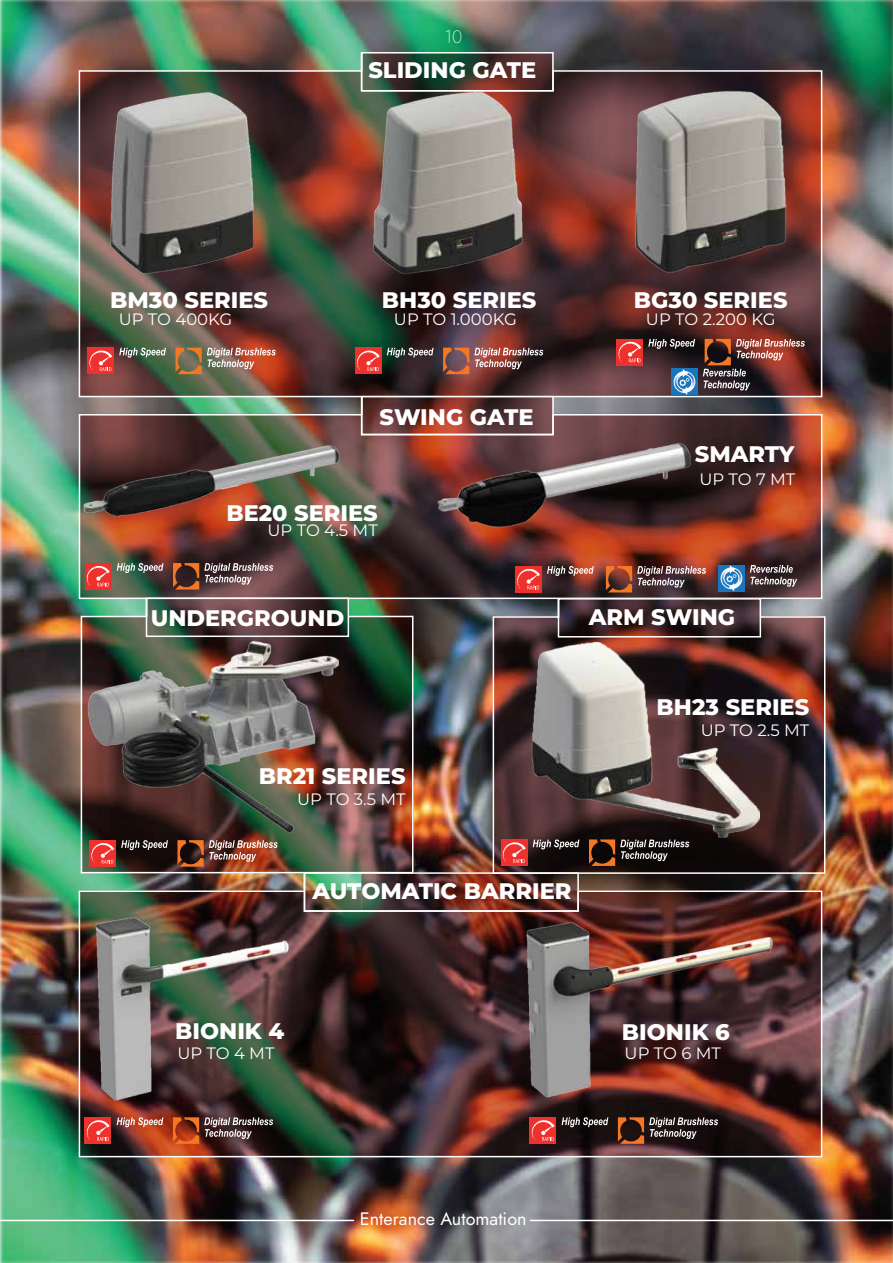
<style>
.page{position:relative;width:893px;height:1263px;background:#fff}
.page>*{position:absolute;margin:0;border:0;box-sizing:border-box;transform-origin:0 0}
.t1{font:800 22.5px "Montserrat";color:#fff}
.t2{font:18px "Jost";color:#fff}
.t3{font:100 18px "Jost";color:#fff}
.t4{font:16.5px "Montserrat";color:#fff}
</style>
<div class="page">
<img style="left:0;top:0;width:893px;height:1263px">
<img style="left:78px;top:69px;width:745px;height:329px">
<svg style="left:360px;top:51px;width:194px;height:41px;background:#4d4c43"></svg>
<img style="left:78px;top:413px;width:745px;height:187px">
<svg style="left:360px;top:395px;width:194px;height:41px;background:#7a4b48"></svg>
<img style="left:78px;top:890px;width:745px;height:268px">
<img style="left:94px;top:915px;width:196px;height:187px">
<svg style="left:173px;top:1117px;width:100px;height:27px;background:#704639"></svg>
<div style="left:85px;top:1117px;width:26px;height:27px;background:#ee312c"></div>
<svg style="left:87px;top:1120px;width:23px;height:21px"></svg>
<svg style="left:117px;top:1117px;width:46px;height:10px"></svg>
<svg style="left:618px;top:1117px;width:100px;height:27px;background:#503a32"></svg>
<div style="left:530px;top:1117px;width:26px;height:27px;background:#ee312c"></div>
<svg style="left:532px;top:1120px;width:23px;height:21px"></svg>
<svg style="left:562px;top:1117px;width:46px;height:10px"></svg>
<img style="left:525px;top:919px;width:248px;height:179px">
<img style="left:303px;top:871px;width:277px;height:41px">
<hr style="left:0;top:1220px;width:354px;height:1px;background:#fff">
<hr style="left:530px;top:1220px;width:363px;height:1px;background:#fff">
<img style="left:492px;top:597px;width:334px;height:278px">
<img style="left:80px;top:597px;width:334px;height:277px">
<p class="t3" style="left:444px;top:24px;width:19px">10</p>
<p class="t1" style="left:368px;top:54px;width:169px">SLIDING GATE</p>
<p class="t1" style="left:110px;top:284px;width:159px">BM30 SERIES</p>
<p class="t4" style="left:119px;top:307px;width:115px">UP TO 400KG</p>
<p class="t4" style="left:394px;top:307px;width:124px">UP TO 1.000KG</p>
<p class="t4" style="left:646px;top:307px;width:131px">UP TO 2.200 KG</p>
<p class="t1" style="left:382px;top:284px;width:156px">BH30 SERIES</p>
<p class="t1" style="left:634px;top:284px;width:155px">BG30 SERIES</p>
<p class="t1" style="left:379px;top:400px;width:156px">SWING GATE</p>
<p class="t1" style="left:226px;top:496px;width:153px">BE20 SERIES</p>
<p class="t4" style="left:267px;top:519px;width:112px">UP TO 4.5 MT</p>
<p class="t1" style="left:151px;top:601px;width:195px">UNDERGROUND</p>
<p class="t1" style="left:259px;top:759px;width:148px">BR21 SERIES</p>
<p class="t4" style="left:297px;top:787px;width:110px">UP TO 3.5 MT</p>
<p class="t1" style="left:695px;top:438px;width:101px">SMARTY</p>
<p class="t4" style="left:699px;top:467px;width:97px">UP TO 7 MT</p>
<p class="t1" style="left:589px;top:601px;width:148px">ARM SWING</p>
<p class="t1" style="left:657px;top:691px;width:154px">BH23 SERIES</p>
<p class="t4" style="left:701px;top:719px;width:110px">UP TO 2.5 MT</p>
<p class="t1" style="left:312px;top:874px;width:260px">AUTOMATIC BARRIER</p>
<p class="t1" style="left:175px;top:1015px;width:110px">BIONIK 4</p>
<p class="t1" style="left:622px;top:1015px;width:109px">BIONIK 6</p>
<p class="t4" style="left:177px;top:1042px;width:99px">UP TO 4 MT</p>
<p class="t4" style="left:625px;top:1042px;width:98px">UP TO 6 MT</p>
<p class="t2" style="left:360px;top:1206px;width:168px">Enterance Automation</p>
</div>
